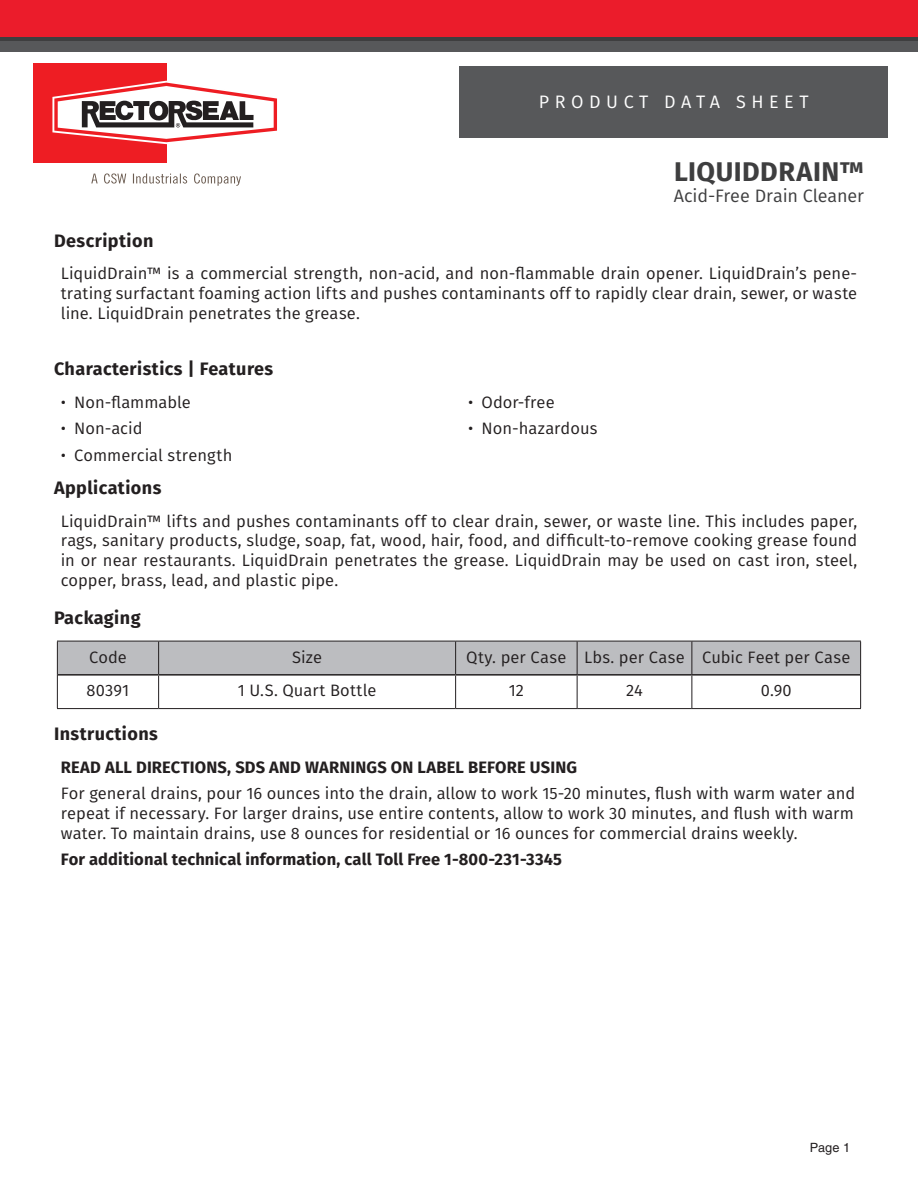
<style>
.page{position:relative;width:918px;height:1188px;background:#fff}
.page>*{position:absolute;margin:0;border:0;box-sizing:border-box;transform-origin:0 0}
.t1{font:700 27px "Fira Sans";letter-spacing:.02em;color:#3e3e3f}
.t2{font:700 18px "Fira Sans";letter-spacing:.025em;color:#231f20}
.t3{font:18px "Fira Sans";letter-spacing:-.005em;color:#3e3e3f}
.t4{font:18px "Fira Sans";letter-spacing:.31em;color:#fff}
.Body_copy_justify{font:16.5px/19.8px "Fira Sans";letter-spacing:.005em;color:#231f20;text-align:justify}
.Body_copy_L_align{font:16.5px/19.8px "Fira Sans";color:#231f20;text-align:justify}
.Body_copy_L_align-2{font:700 16.5px "Fira Sans";letter-spacing:.01em;color:#231f20}
.Body_copy_center-_fo{font:16.5px "Fira Sans";letter-spacing:.01em;color:#231f20}
.t5{font:12.75px "Helvetica LT Std";color:#231f20}
</style>
<div class="page">
<div style="left:460px;top:66px;width:428px;height:71px;background:#57585a"></div>
<div style="left:0;top:40px;width:918px;height:12px;background:#57585a"></div>
<div style="left:0;top:0;width:918px;height:40px;background:#eb1c2b"></div>
<hr style="left:0;top:38px;width:918px;height:3px;background:#3e3e3f">
<div style="left:33px;top:63px;width:134px;height:99px;background:#ee1d23"></div>
<svg style="left:52px;top:81px;width:225px;height:63px"></svg>
<svg style="left:91px;top:173px;width:150px;height:13px"></svg>
<div style="left:58px;top:642px;width:802px;height:32px;background:#bcbdc0"></div>
<hr style="left:57px;top:641px;width:102px;height:1px;background:#231f20">
<hr style="left:57px;top:641px;width:1px;height:34px;background:#231f20">
<hr style="left:159px;top:641px;width:297px;height:1px;background:#231f20">
<hr style="left:158px;top:641px;width:1px;height:33px;background:#231f20">
<hr style="left:456px;top:641px;width:121px;height:1px;background:#231f20">
<hr style="left:455px;top:641px;width:1px;height:33px;background:#231f20">
<hr style="left:577px;top:641px;width:115px;height:1px;background:#231f20">
<hr style="left:577px;top:641px;width:1px;height:33px;background:#231f20">
<hr style="left:692px;top:641px;width:169px;height:1px;background:#231f20">
<hr style="left:692px;top:641px;width:1px;height:33px;background:#231f20">
<hr style="left:860px;top:641px;width:1px;height:34px;background:#231f20">
<hr style="left:57px;top:675px;width:1px;height:33px;background:#231f20">
<hr style="left:158px;top:676px;width:1px;height:32px;background:#231f20">
<hr style="left:455px;top:676px;width:1px;height:32px;background:#231f20">
<hr style="left:577px;top:676px;width:1px;height:32px;background:#231f20">
<hr style="left:692px;top:676px;width:1px;height:32px;background:#231f20">
<hr style="left:860px;top:675px;width:1px;height:33px;background:#231f20">
<hr style="left:57px;top:708px;width:102px;height:1px;background:#231f20">
<hr style="left:159px;top:708px;width:297px;height:1px;background:#231f20">
<hr style="left:456px;top:708px;width:121px;height:1px;background:#231f20">
<hr style="left:577px;top:708px;width:115px;height:1px;background:#231f20">
<hr style="left:692px;top:708px;width:169px;height:1px;background:#231f20">
<hr style="left:58px;top:674px;width:101px;height:2px;background:#231f20">
<hr style="left:159px;top:674px;width:297px;height:2px;background:#231f20">
<hr style="left:456px;top:674px;width:121px;height:2px;background:#231f20">
<hr style="left:577px;top:674px;width:115px;height:2px;background:#231f20">
<hr style="left:692px;top:674px;width:168px;height:2px;background:#231f20">
<p class="t4" style="left:539px;top:88px;width:271px">PRODUCT DATA SHEET</p>
<p class="t2" style="left:54px;top:226px;width:101px">Description</p>
<h1 class="t1" style="left:674px;top:149px;width:191px">LIQUIDDRAIN™</h1>
<p class="t3" style="left:674px;top:182px;width:192px">Acid-Free Drain Cleaner</p>
<p class="Body_copy_justify" style="left:61px;top:263px;width:798px">LiquidDrain™ is a commercial strength, non-acid, and non-flammable drain opener. LiquidDrain’s pene&shy;trating surfactant foaming action lifts and pushes contaminants off to rapidly clear drain, sewer, or waste line. LiquidDrain penetrates the grease.</p>
<p class="t2" style="left:54px;top:354px;width:221px">Characteristics | Features</p>
<p class="Body_copy_justify" style="left:61px;top:392px;width:132px">• Non-flammable</p>
<p class="Body_copy_justify" style="left:61px;top:418px;width:83px">• Non-acid</p>
<p class="Body_copy_justify" style="left:61px;top:445px;width:173px">• Commercial strength</p>
<p class="t2" style="left:54px;top:473px;width:109px">Applications</p>
<p class="Body_copy_justify" style="left:468px;top:392px;width:88px">• Odor-free</p>
<p class="Body_copy_justify" style="left:468px;top:418px;width:131px">• Non-hazardous</p>
<p class="Body_copy_justify" style="left:61px;top:511px;width:798px">LiquidDrain™ lifts and pushes contaminants off to clear drain, sewer, or waste line. This includes paper, rags, sanitary products, sludge, soap, fat, wood, hair, food, and difficult-to-remove cooking grease found in or near restaurants. LiquidDrain penetrates the grease. LiquidDrain may be used on cast iron, steel, copper, brass, lead, and plastic pipe.</p>
<p class="t2" style="left:54px;top:602px;width:88px">Packaging</p>
<p class="Body_copy_center-_fo" style="left:89px;top:644px;width:39px">Code</p>
<p class="Body_copy_center-_fo" style="left:292px;top:644px;width:31px">Size</p>
<p class="Body_copy_center-_fo" style="left:466px;top:644px;width:102px">Qty. per Case</p>
<p class="Body_copy_center-_fo" style="left:584px;top:644px;width:102px">Lbs. per Case</p>
<p class="Body_copy_center-_fo" style="left:702px;top:644px;width:150px">Cubic Feet per Case</p>
<p class="Body_copy_center-_fo" style="left:87px;top:678px;width:44px">80391</p>
<p class="Body_copy_center-_fo" style="left:238px;top:678px;width:140px">1 U.S. Quart Bottle</p>
<p class="Body_copy_center-_fo" style="left:509px;top:678px;width:17px">12</p>
<p class="Body_copy_center-_fo" style="left:626px;top:678px;width:18px">24</p>
<p class="Body_copy_center-_fo" style="left:761px;top:678px;width:32px">0.90</p>
<p class="t2" style="left:54px;top:719px;width:106px">Instructions</p>
<p class="Body_copy_L_align-2" style="left:61px;top:753px;width:518px">READ ALL DIRECTIONS, SDS AND WARNINGS ON LABEL BEFORE USING</p>
<p class="Body_copy_L_align" style="left:61px;top:783px;width:796px">For general drains, pour 16 ounces into the drain, allow to work 15-20 minutes, flush with warm water and repeat if necessary. For larger drains, use entire contents, allow to work 30 minutes, and flush with warm water. To maintain drains, use 8 ounces for residential or 16 ounces for commercial drains weekly.</p>
<p class="Body_copy_L_align-2" style="left:61px;top:846px;width:503px">For additional technical information, call Toll Free 1-800-231-3345</p>
<p class="t5" style="left:810px;top:1140px;width:42px">Page 1</p>
</div>
